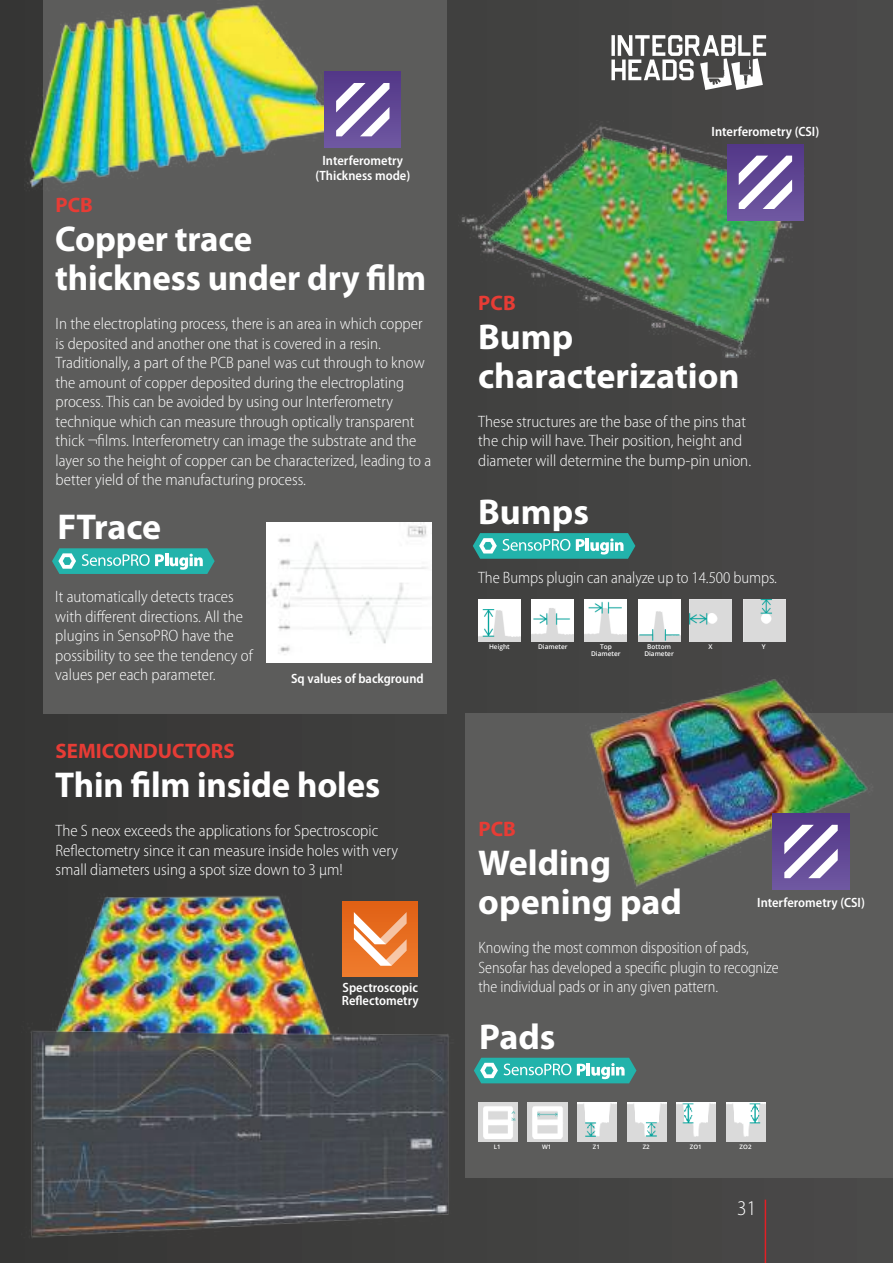
<style>
.page{position:relative;width:893px;height:1263px;background:#fff}
.page>*{position:absolute;margin:0;border:0;box-sizing:border-box;transform-origin:0 0}
.t1{font:700 36px/39px "Myriad Pro";letter-spacing:-.005em;color:#fff}
.t2{font:700 21px "Myriad Pro";color:#e73c35}
.t3{font:300 semi-condensed 21px "Myriad Pro";color:#fff}
.t4{font:300 semi-condensed 16.5px/19.5px "Myriad Pro";color:#fff}
.t5{font:300 semi-condensed 16.5px/19.5px "Myriad Pro";color:#fff;scale:.95 1}
.t6{font:600 semi-condensed 13.5px/15px "Myriad Pro";color:#fff;text-align:center}
.t7{font:600 6.6px/7.6px "Open Sans";color:#fff;text-align:center}
.t8{font:600 6.15px "Open Sans";color:#fff}
</style>
<div class="page">
<div style="left:0;top:0;width:893px;height:1263px;background:linear-gradient(to right,#353534,#4b4a49)"></div>
<hr style="left:765px;top:1199px;width:1px;height:64px;background:#e41f25">
<svg style="left:611px;top:35px;width:155px;height:55px"></svg>
<div style="left:43px;top:0;width:403px;height:713px;background:#5c5c5b"></div>
<div style="left:466px;top:713px;width:427px;height:465px;background:#5c5c5b"></div>
<img style="left:25px;top:0;width:326px;height:204px">
<div style="left:325px;top:72px;width:76px;height:76px;background:linear-gradient(to bottom,#553a89,#715aa2)"></div>
<svg style="left:336px;top:83px;width:53px;height:53px;background:#9f90be"></svg>
<img style="left:266px;top:523px;width:166px;height:139px">
<img style="left:458px;top:120px;width:348px;height:243px">
<div style="left:727px;top:144px;width:76px;height:76px;background:linear-gradient(to bottom,#523687,#6f57a1)"></div>
<svg style="left:739px;top:156px;width:53px;height:53px"></svg>
<svg style="left:473px;top:533px;width:162px;height:26px;background:#4bbab4"></svg>
<img style="left:478px;top:599px;width:42px;height:42px">
<img style="left:532px;top:599px;width:41px;height:42px">
<img style="left:585px;top:599px;width:42px;height:42px">
<img style="left:638px;top:599px;width:42px;height:42px">
<img style="left:690px;top:599px;width:42px;height:42px">
<img style="left:743px;top:599px;width:42px;height:42px">
<img style="left:585px;top:675px;width:289px;height:213px">
<svg style="left:474px;top:1058px;width:162px;height:25px;background:#4dbdb7"></svg>
<img style="left:478px;top:1102px;width:40px;height:39px">
<img style="left:528px;top:1102px;width:39px;height:39px">
<img style="left:577px;top:1102px;width:40px;height:39px">
<img style="left:627px;top:1102px;width:39px;height:39px">
<img style="left:677px;top:1102px;width:39px;height:39px">
<img style="left:726px;top:1103px;width:39px;height:39px">
<div style="left:773px;top:813px;width:76px;height:76px;background:linear-gradient(to bottom,#523687,#6f57a1)"></div>
<svg style="left:784px;top:825px;width:54px;height:53px;background:#9e8fbe"></svg>
<svg style="left:52px;top:548px;width:163px;height:26px;background:#4cbbb5"></svg>
<img style="left:38px;top:881px;width:300px;height:140px">
<img style="left:22px;top:1021px;width:436px;height:224px">
<div style="left:343px;top:901px;width:75px;height:76px;background:linear-gradient(to bottom,#e06115,#ef7d2f)"></div>
<svg style="left:354px;top:912px;width:53px;height:53px"></svg>
<p class="t2" style="left:56px;top:192px;width:39px">PCB</p>
<p class="t6" style="left:315px;top:152px;width:96px">Interferometry (Thickness mode)</p>
<h1 class="t1" style="left:55px;top:219px;width:372px">Copper trace<br>thickness under dry film</h1>
<p class="t4" style="left:56px;top:314px;width:377px">In the electroplating process, there is an area in which copper is deposited and another one that is covered in a resin.<br>Traditionally, a part of the PCB panel was cut through to know the amount of copper deposited during the electroplating process. This can be avoided by using our Interferometry technique which can measure through optically transparent thick ¬films. Interferometry can image the substrate and the layer so the height of copper can be characterized, leading to a better yield of the manufacturing process.</p>
<h1 class="t1" style="left:57px;top:506px;width:105px">FTrace</h1>
<p class="t4" style="left:55px;top:587px;width:199px">It automatically detects traces with different directions. All the plugins in SensoPRO have the possibility to see the tendency of values per each parameter.</p>
<p class="t2" style="left:56px;top:738px;width:181px">SEMICONDUCTORS</p>
<p class="t6" style="left:291px;top:671px;width:134px">Sq values of background</p>
<h1 class="t1" style="left:55px;top:764px;width:326px">Thin film inside holes</h1>
<p class="t4" style="left:56px;top:821px;width:344px">The S neox exceeds the applications for Spectroscopic<br>Reflectometry since it can measure inside holes with very small diameters using a spot size down to 3 µm!</p>
<p class="t6" style="left:342px;top:980px;width:78px;line-height:13.5px;text-align:left">Spectroscopic<br>Reflectometry</p>
<p class="t2" style="left:478px;top:289px;width:39px">PCB</p>
<p class="t6" style="left:712px;top:124px;width:109px">Interferometry (CSI)</p>
<h1 class="t1" style="left:478px;top:316px;width:263px">Bump characterization</h1>
<p class="t4" style="left:478px;top:411px;width:274px">These structures are the base of the pins that the chip will have. Their position, height and diameter will determine the bump-pin union.</p>
<h1 class="t1" style="left:478px;top:491px;width:112px">Bumps</h1>
<p class="t4" style="left:478px;top:567px;width:300px">The Bumps plugin can analyze up to 14.500 bumps.</p>
<p class="t7" style="left:489px;top:642px;width:22px">Height</p>
<p class="t7" style="left:538px;top:642px;width:31px">Diameter</p>
<p class="t7" style="left:591px;top:642px;width:31px">Top<br>Diameter</p>
<p class="t7" style="left:644px;top:642px;width:31px">Bottom<br>Diameter</p>
<p class="t7" style="left:708px;top:642px;width:6px">X</p>
<p class="t7" style="left:762px;top:642px;width:5px">Y</p>
<p class="t2" style="left:479px;top:816px;width:39px">PCB</p>
<h1 class="t1" style="left:478px;top:843px;width:205px">Welding opening pad</h1>
<p class="t6" style="left:757px;top:894px;width:109px">Interferometry (CSI)</p>
<p class="t5" style="left:479px;top:938px;width:317px">Knowing the most common disposition of pads,<br>Sensofar has developed a specific plugin to recognize the individual pads or in any given pattern.</p>
<h1 class="t1" style="left:479px;top:1016px;width:78px">Pads</h1>
<p class="t8" style="left:494px;top:1142px;width:8px">L1</p>
<p class="t8" style="left:542px;top:1142px;width:11px">W1</p>
<p class="t8" style="left:593px;top:1142px;width:9px">Z1</p>
<p class="t8" style="left:643px;top:1142px;width:9px">Z2</p>
<p class="t8" style="left:690px;top:1143px;width:13px">ZO1</p>
<p class="t8" style="left:740px;top:1143px;width:13px">ZO2</p>
<p class="t3" style="left:737px;top:1196px;width:20px">31</p>
</div>
